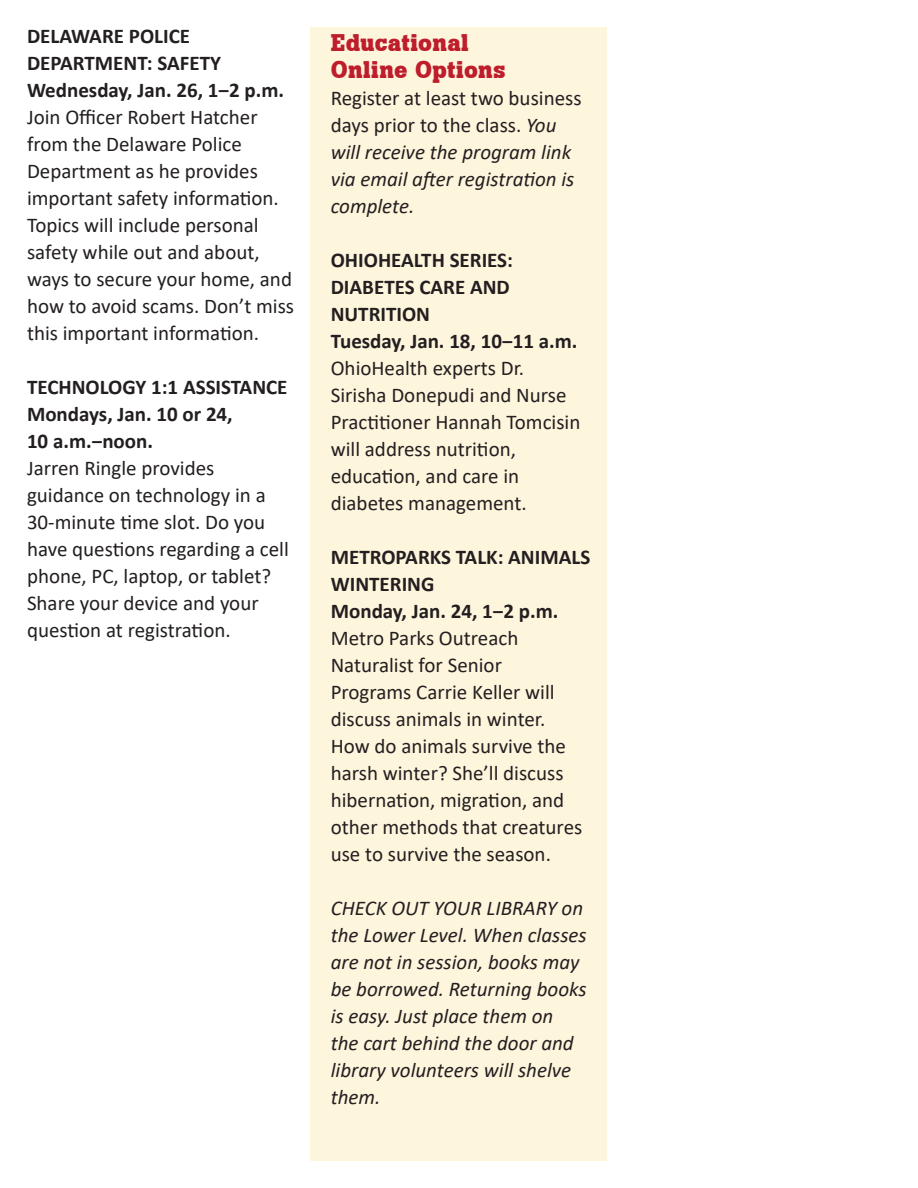
<style>
.page{position:relative;width:918px;height:1188px;background:#fff}
.page>*{position:absolute;margin:0;border:0;box-sizing:border-box;transform-origin:0 0}
.t1{font:700 24px/27px "Boton";letter-spacing:.02em;color:#be1d2c}
.t2{font:21px/27px "Calibri";color:#231f20}
.t3{font:italic 21px/27px "Calibri";color:#231f20}
.t4{font:700 21px/27px "Calibri";color:#231f20}
.s1{font-style:normal}
</style>
<div class="page">
<div style="left:310px;top:27px;width:298px;height:1134px;background:#fef5dd"></div>
<p class="t4" style="left:27px;top:22px;width:196px">DELAWARE POLICE<br>DEPARTMENT: SAFETY</p>
<p class="t4" style="left:27px;top:76px;width:259px">Wednesday, Jan. 26, 1‒2 p.m.</p>
<p class="t2" style="left:27px;top:103px;width:269px">Join Officer Robert Hatcher from the Delaware Police<br>Department as he provides important safety information.<br>Topics will include personal safety while out and about, ways to secure your home, and how to avoid scams. Don’t miss this important information.</p>
<p class="t4" style="left:27px;top:373px;width:262px">TECHNOLOGY 1:1 ASSISTANCE</p>
<p class="t4" style="left:27px;top:400px;width:207px">Mondays, Jan. 10 or 24,<br>10 a.m.‒noon.</p>
<p class="t2" style="left:27px;top:454px;width:263px">Jarren Ringle provides guidance on technology in a<br>30-minute time slot. Do you have questions regarding a cell phone, PC, laptop, or tablet?<br>Share your device and your question at registration.</p>
<p class="t1" style="left:331px;top:29px;width:176px">Educational<br>Online Options</p>
<p class="t3" style="left:331px;top:83px;width:252px"><span class="s1">Register at least two business days prior to the class.</span> You will receive the program link via email after registration is complete.</p>
<p class="t4" style="left:331px;top:246px;width:184px">OHIOHEALTH SERIES:<br>DIABETES CARE AND<br>NUTRITION</p>
<p class="t4" style="left:331px;top:327px;width:248px">Tuesday, Jan. 18, 10‒11 a.m.</p>
<p class="t2" style="left:331px;top:354px;width:251px">OhioHealth experts Dr.<br>Sirisha Donepudi and Nurse<br>Practitioner Hannah Tomcisin will address nutrition, education, and care in diabetes management.</p>
<p class="t4" style="left:331px;top:543px;width:261px">METROPARKS TALK: ANIMALS<br>WINTERING</p>
<p class="t4" style="left:331px;top:597px;width:229px">Monday, Jan. 24, 1‒2 p.m.</p>
<p class="t2" style="left:331px;top:624px;width:253px">Metro Parks Outreach<br>Naturalist for Senior<br>Programs Carrie Keller will discuss animals in winter.<br>How do animals survive the harsh winter? She’ll discuss hibernation, migration, and other methods that creatures use to survive the season.</p>
<p class="t3" style="left:331px;top:893px;width:258px">CHECK OUT YOUR LIBRARY on the Lower Level. When classes are not in session, books may be borrowed. Returning books is easy. Just place them on<br>the cart behind the door and library volunteers will shelve them.</p>
</div>
